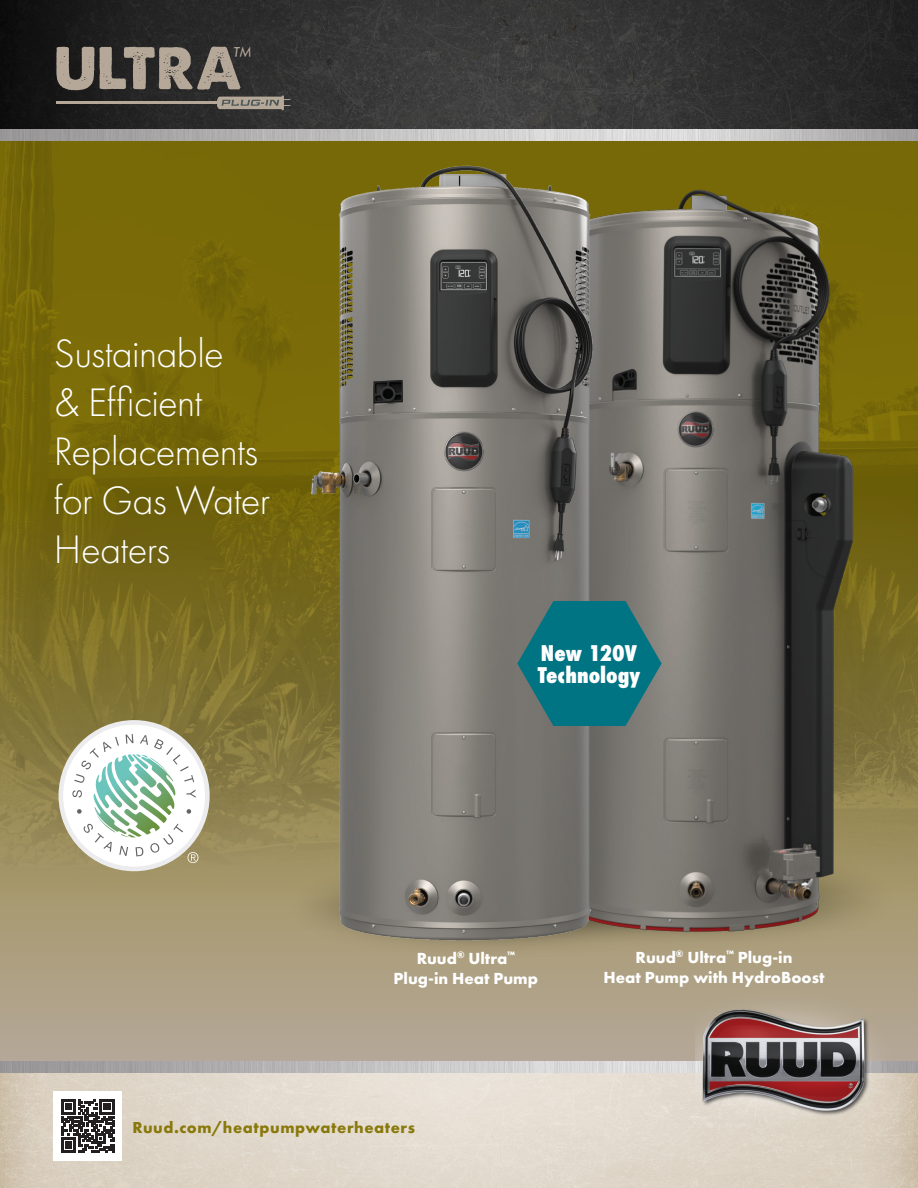
<style>
.page{position:relative;width:918px;height:1188px;background:#fff}
.page>*{position:absolute;margin:0;border:0;box-sizing:border-box;transform-origin:0 0}
.t1{font:57px "A Loveof Thunder";color:#b5a899}
.t2{font:300 41.25px/48.9px "Futura PT";letter-spacing:-.015em;color:#fff}
.t3{font:italic 25.35px "Futura PT";color:#b5a899}
.t4{font:800 condensed 21px/22.5px "Futura";color:#fff}
.t5{font:700 16.65px/20.4px "Futura PT";color:#fff;text-align:center}
.t6{font:700 16.5px "Futura PT";letter-spacing:.035em;color:#89780a}
</style>
<div class="page">
<svg style="left:0;top:918px;width:918px;height:143px;background:#afa186"></svg>
<img style="left:0;top:141px;width:918px;height:777px">
<img style="left:875px;top:719px;width:43px;height:341px">
<img style="left:261px;top:728px;width:435px;height:333px">
<img style="left:613px;top:169px;width:262px;height:786px">
<img style="left:297px;top:154px;width:316px;height:832px">
<svg style="left:61px;top:1099px;width:53px;height:54px"></svg>
<img style="left:0;top:0;width:918px;height:129px">
<img style="left:0;top:129px;width:918px;height:12px">
<img style="left:0;top:1061px;width:918px;height:12px">
<img style="left:696px;top:955px;width:221px;height:179px">
<svg style="left:517px;top:601px;width:145px;height:125px;background:#20757f"></svg>
<svg style="left:217px;top:95px;width:74px;height:15px"></svg>
<hr style="left:56px;top:101px;width:162px;height:3px;background:#b5a899">
<svg style="left:61px;top:722px;width:146px;height:147px"></svg>
<div style="left:59px;top:720px;width:151px;height:151px;border:5px solid #ececee;border-radius:50%"></div>
<svg style="left:72px;top:734px;width:126px;height:129px"></svg>
<p class="t1" style="left:54px;top:32px;width:189px">ULTRA</p>
<p class="t3" style="left:232px;top:40px;width:20px">™</p>
<p class="t2" style="left:54px;top:330px;width:218px">Sustainable<br>&amp; Efficient<br>Replacements for Gas Water<br>Heaters</p>
<p class="t4" style="left:538px;top:642px;width:104px">New 120V<br>Technology</p>
<p class="t5" style="left:394px;top:948px;width:146px">Ruud<sup>®</sup> Ultra<sup>™<br></sup>Plug-in Heat Pump</p>
<p class="t5" style="left:603px;top:947px;width:223px">Ruud<sup>®</sup> Ultra<sup>™</sup> Plug-in<br>Heat Pump with HydroBoost</p>
<p class="t6" style="left:133px;top:1117px;width:284px">Ruud.com/heatpumpwaterheaters</p>
</div>
